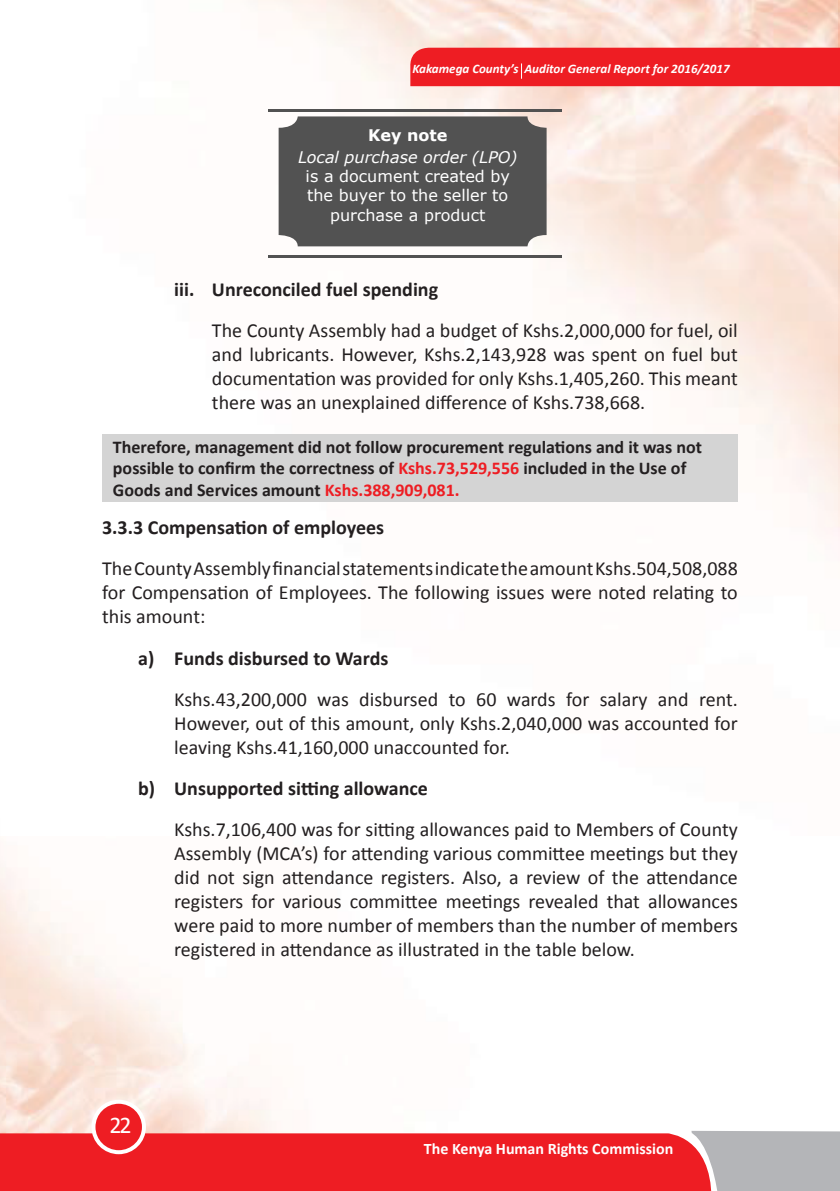
<style>
.page{position:relative;width:840px;height:1191px;background:#fff}
.page>*{position:absolute;margin:0;border:0;box-sizing:border-box;transform-origin:0 0}
.t1{font:24px "Calibri";color:#fff}
.t2{font:20px/24px "Calibri";color:#231f20;text-align:justify}
.Heading_3{font:700 20px "Calibri";color:#231f20}
.t3{font:700 18px/21.6px "Calibri";color:#231f20}
.t4{font:16px/19.2px "Verdana";color:#fff;text-align:center}
.t5{font:700 16px "Calibri";color:#fff}
.t6{font:700 16px "Verdana";color:#fff}
.t7{font:italic 700 13px "Calibri";color:#fff}
.s1{font-style:italic}
.s2{color:#ee1d23}
</style>
<div class="page">
<img style="left:102px;top:0;width:737px;height:698px">
<svg style="left:0;top:1115px;width:691px;height:76px;fill:#ee1d23"></svg>
<svg style="left:691px;top:1130px;width:148px;height:61px;background:#bcadb1"></svg>
<div style="left:409px;top:48px;width:430px;height:38px;background:#ee1d23"></div>
<div style="left:93px;top:1101px;width:51px;height:51px;background:#ee1d23;border-radius:50%"></div>
<div style="left:91px;top:1099px;width:55px;height:55px;border:4px solid #fff;border-radius:50%"></div>
<hr style="left:268px;top:109px;width:293px;height:3px;background:#525252">
<hr style="left:268px;top:255px;width:293px;height:3px;background:#525252">
<div style="left:278px;top:116px;width:268px;height:130px;background:#525252"></div>
<div style="left:102px;top:434px;width:635px;height:67px;background:#d4d4d4"></div>
<p class="t7" style="left:412px;top:61px;width:318px">Kakamega County’s Auditor General Report for 2016/2017</p>
<p class="t6" style="left:368px;top:123px;width:81px">Key note</p>
<p class="t4" style="left:298px;top:147px;width:221px"><span class="s1">Local purchase order (LPO) </span>is a document created by the buyer to the seller to purchase a product</p>
<p class="Heading_3" style="left:174px;top:277px;width:265px">iii. Unreconciled fuel spending</p>
<p class="t2" style="left:212px;top:318px;width:527px">The County Assembly had a budget of Kshs.2,000,000 for fuel, oil and lubricants. However, Kshs.2,143,928 was spent on fuel but documentation was provided for only Kshs.1,405,260. This meant there was an unexplained difference of Kshs.738,668.</p>
<p class="t3" style="left:113px;top:435px;width:590px">Therefore, management did not follow procurement regulations and it was not possible to confirm the correctness of <span class="s2">Kshs.73,529,556</span> included in the Use of<br>Goods and Services amount <span class="s2">Kshs.388,909,081.</span></p>
<p class="Heading_3" style="left:102px;top:515px;width:283px">3.3.3 Compensation of employees</p>
<p class="t2" style="left:102px;top:557px;width:636px">The County Assembly financial statements indicate the amount Kshs.504,508,088 for Compensation of Employees. The following issues were noted relating to this amount:</p>
<p class="Heading_3" style="left:138px;top:645px;width:252px">a) Funds disbursed to Wards</p>
<p class="t2" style="left:174px;top:687px;width:564px">Kshs.43,200,000 was disbursed to 60 wards for salary and rent.<br>However, out of this amount, only Kshs.2,040,000 was accounted for leaving Kshs.41,160,000 unaccounted for.</p>
<p class="Heading_3" style="left:138px;top:775px;width:291px">b) Unsupported sitting allowance</p>
<p class="t2" style="left:174px;top:817px;width:564px">Kshs.7,106,400 was for sitting allowances paid to Members of County Assembly (MCA’s) for attending various committee meetings but they did not sign attendance registers. Also, a review of the attendance registers for various committee meetings revealed that allowances were paid to more number of members than the number of members registered in attendance as illustrated in the table below.</p>
<p class="t1" style="left:109px;top:1110px;width:24px">22</p>
<p class="t5" style="left:423px;top:1138px;width:251px">The Kenya Human Rights Commission</p>
</div>
